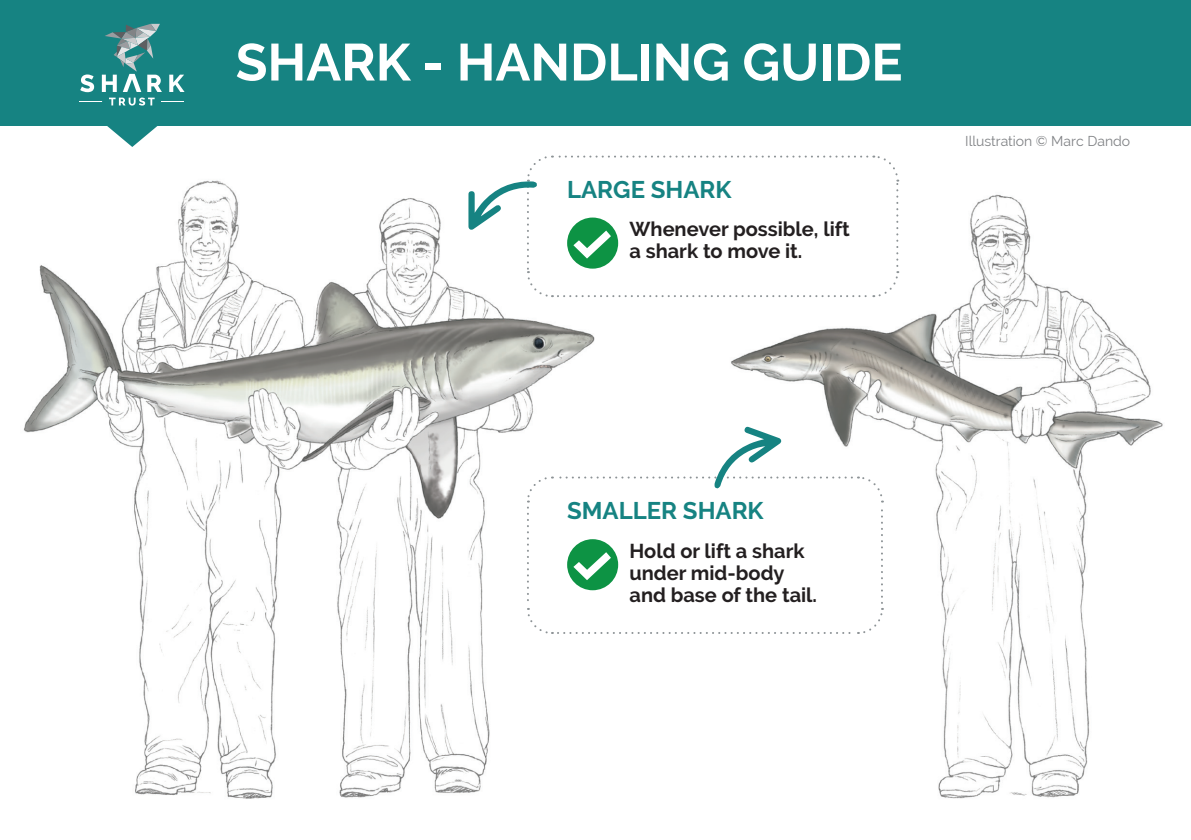
<style>
.page{position:relative;width:1191px;height:840px;background:#fff}
.page>*{position:absolute;margin:0;border:0;box-sizing:border-box;transform-origin:0 0}
.t1{font:700 52px "Raleway";color:#fff}
.t2{font:700 24px "Raleway";color:#168382}
.t3{font:700 20px/22px "Raleway";color:#231f20}
.Capsule_length{font:14px "Raleway";color:#808285}
</style>
<div class="page">
<img style="left:731px;top:194px;width:432px;height:605px">
<div style="left:0;top:0;width:1191px;height:126px;background:#168382"></div>
<svg style="left:79px;top:24px;width:106px;height:123px"></svg>
<img style="left:23px;top:180px;width:572px;height:619px">
<svg style="left:468px;top:155px;width:431px;height:143px"></svg>
<svg style="left:526px;top:426px;width:358px;height:208px"></svg>
<p class="t1" style="left:236px;top:32px;width:668px">SHARK - HANDLING GUIDE</p>
<p class="t2" style="left:567px;top:175px;width:166px">LARGE SHARK</p>
<p class="t3" style="left:629px;top:218px;width:222px">Whenever possible, lift a shark to move it.</p>
<p class="Capsule_length" style="left:965px;top:133px;width:166px">Illustration © Marc Dando</p>
<p class="t2" style="left:567px;top:496px;width:198px">SMALLER SHARK</p>
<p class="t3" style="left:629px;top:539px;width:177px">Hold or lift a shark under mid-body</p>
<p class="t3" style="left:629px;top:583px;width:189px">and base of the tail.</p>
</div>
